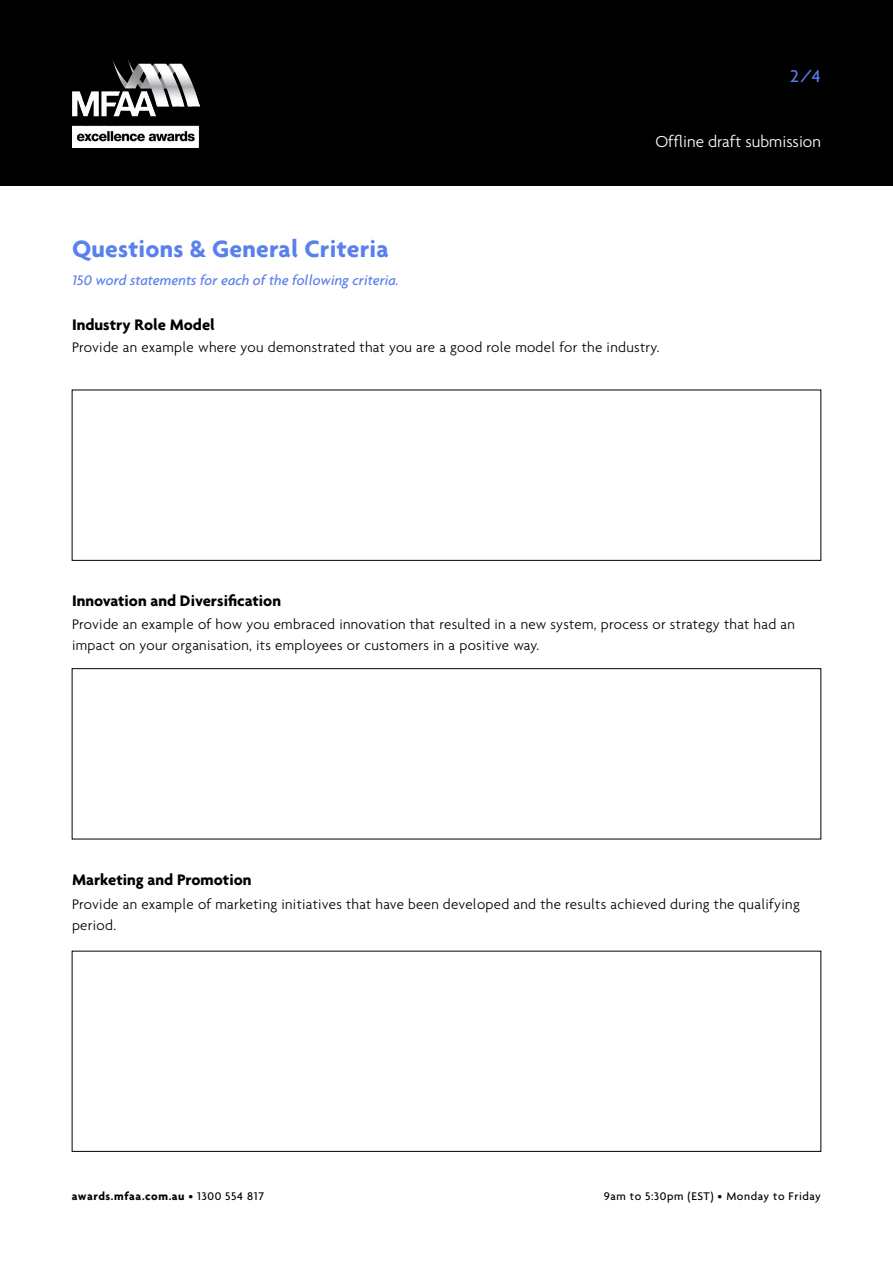
<style>
.page{position:relative;width:893px;height:1263px;background:#fff}
.page>*{position:absolute;margin:0;border:0;box-sizing:border-box;transform-origin:0 0}
.t1{font:700 25.5px "Agenda";letter-spacing:.01em;color:#5a80ed}
.t2{font:500 18.45px "Agenda";color:#5a80ed}
.t3{font:300 17.25px "Agenda";color:#fff}
.t4{font:700 16.5px "Agenda";color:#000}
.t5{font:300 15px/21px "Agenda";letter-spacing:.02em;color:#000}
.t6{font:italic 500 15px "Agenda";color:#5a80ed}
.t7{font:500 12px "Agenda";letter-spacing:.05em;color:#000}
.t8{font:700 12px "Agenda";letter-spacing:.05em;color:#000}
.s1{font-weight:500}
</style>
<div class="page">
<div style="left:0;top:0;width:893px;height:185px;background:#000"></div>
<img style="left:72px;top:61px;width:128px;height:86px">
<div style="left:72px;top:668px;width:749px;height:171px;border:1px solid #000101"></div>
<p class="t2" style="left:790px;top:65px;width:32px">2/4</p>
<h1 class="t1" style="left:72px;top:234px;width:318px">Questions &amp; General Criteria</h1>
<p class="t6" style="left:72px;top:271px;width:328px">150 word statements for each of the following criteria.</p>
<p class="t3" style="left:655px;top:131px;width:167px">Offline draft submission</p>
<p class="t4" style="left:72px;top:314px;width:144px">Industry Role Model</p>
<p class="t5" style="left:72px;top:336px;width:589px">Provide an example where you demonstrated that you are a good role model for the industry.</p>
<p class="t4" style="left:72px;top:590px;width:211px">Innovation and Diversification</p>
<p class="t5" style="left:72px;top:614px;width:724px">Provide an example of how you embraced innovation that resulted in a new system, process or strategy that had an impact on your organisation, its employees or customers in a positive way.</p>
<p class="t4" style="left:72px;top:869px;width:181px">Marketing and Promotion</p>
<p class="t5" style="left:72px;top:893px;width:729px">Provide an example of marketing initiatives that have been developed and the results achieved during the qualifying period.</p>
<p class="t8" style="left:72px;top:1189px;width:194px">awards.mfaa.com.au <span class="s1">• 1300 554 817</span></p>
<p class="t7" style="left:604px;top:1189px;width:219px">9am to 5:30pm (EST) • Monday to Friday</p>
</div>
